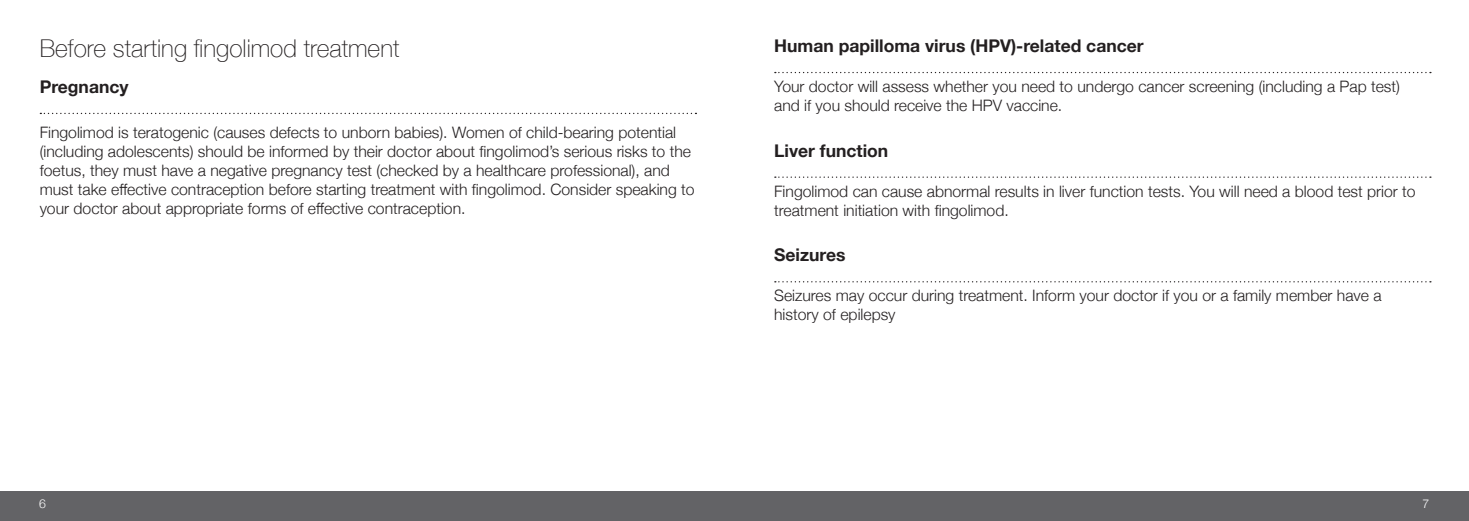
<style>
.page{position:relative;width:1469px;height:521px;background:#fff}
.page>*{position:absolute;margin:0;border:0;box-sizing:border-box;transform-origin:0 0}
.t1{font:100 24.5px "Helvetica Neue";color:#231f20}
.t2{font:700 17.5px "Helvetica Neue";color:#231f20}
.t3{font:300 15.75px/18.9px "Helvetica Neue";color:#231f20}
.t4{font:300 12.25px "Helvetica Neue";color:#fff}
</style>
<div class="page">
<div style="left:0;top:492px;width:734px;height:29px;background:#636366"></div>
<div style="left:734px;top:492px;width:734px;height:29px;background:#636366"></div>
<svg style="left:40px;top:113px;width:656px;height:1px"></svg>
<svg style="left:775px;top:72px;width:655px;height:1px"></svg>
<svg style="left:775px;top:176px;width:655px;height:2px"></svg>
<svg style="left:775px;top:281px;width:655px;height:1px"></svg>
<p class="t1" style="left:40px;top:30px;width:361px">Before starting fingolimod treatment</p>
<p class="t2" style="left:40px;top:73px;width:90px">Pregnancy</p>
<p class="t3" style="left:40px;top:122px;width:656px">Fingolimod is teratogenic (causes defects to unborn babies). Women of child-bearing potential (including adolescents) should be informed by their doctor about fingolimod’s serious risks to the foetus, they must have a negative pregnancy test (checked by a healthcare professional), and must take effective contraception before starting treatment with fingolimod. Consider speaking to your doctor about appropriate forms of effective contraception.</p>
<p class="t2" style="left:774px;top:32px;width:371px">Human papilloma virus (HPV)-related cancer</p>
<p class="t3" style="left:774px;top:76px;width:627px">Your doctor will assess whether you need to undergo cancer screening (including a Pap test) and if you should receive the HPV vaccine.</p>
<p class="t2" style="left:774px;top:137px;width:116px">Liver function</p>
<p class="t3" style="left:774px;top:180px;width:643px">Fingolimod can cause abnormal results in liver function tests. You will need a blood test prior to treatment initiation with fingolimod.</p>
<p class="t2" style="left:774px;top:241px;width:73px">Seizures</p>
<p class="t3" style="left:774px;top:285px;width:609px">Seizures may occur during treatment. Inform your doctor if you or a family member have a history of epilepsy</p>
<p class="t4" style="left:39px;top:494px;width:8px">6</p>
<p class="t4" style="left:1422px;top:494px;width:8px">7</p>
</div>
